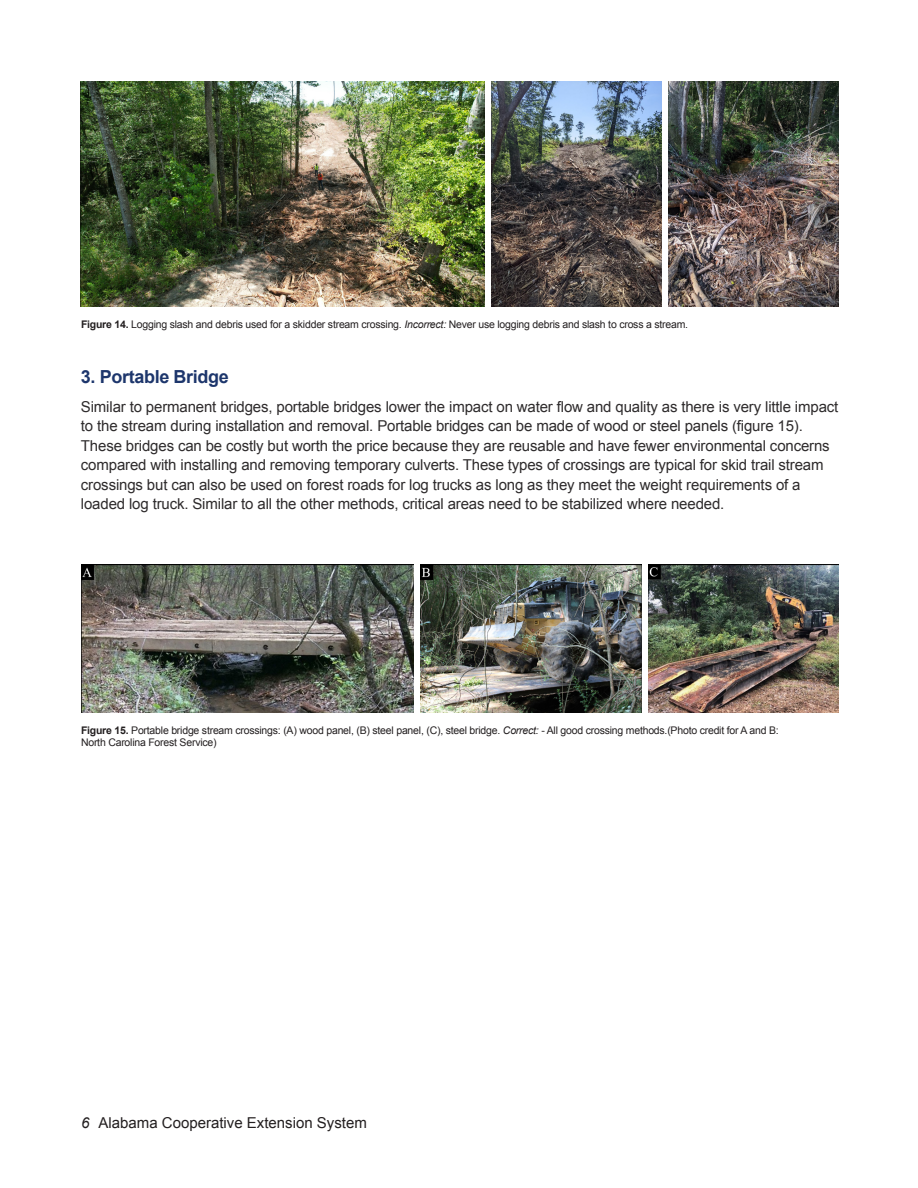
<style>
.page{position:relative;width:918px;height:1188px;background:#fff}
.page>*{position:absolute;margin:0;border:0;box-sizing:border-box;transform-origin:0 0}
.t1{font:700 18px "Arial";letter-spacing:-.02em;color:#1d366c}
.t2{font:15px/19.5px "Arial";letter-spacing:-.01em;color:#2e2b2c}
.t3{font:15px "Arial";color:#231f20}
.t4{font:10.5px/12px "Arial";letter-spacing:-.02em;color:#231f20}
.s1{font-weight:700}
.s2{font-style:italic}
</style>
<div class="page">
<img style="left:81px;top:81px;width:403px;height:226px">
<img style="left:491px;top:81px;width:171px;height:226px">
<img style="left:669px;top:81px;width:170px;height:226px">
<img style="left:81px;top:565px;width:333px;height:147px">
<img style="left:420px;top:565px;width:222px;height:147px">
<img style="left:648px;top:565px;width:191px;height:147px">
<p class="t4" style="left:81px;top:318px;width:609px"><span class="s1">Figure 14.</span> Logging slash and debris used for a skidder stream crossing. <span class="s2">Incorrect:</span> Never use logging debris and slash to cross a stream.</p>
<p class="t1" style="left:81px;top:365px;width:149px">3. Portable Bridge</p>
<p class="t2" style="left:81px;top:397px;width:759px">Similar to permanent bridges, portable bridges lower the impact on water flow and quality as there is very little impact to the stream during installation and removal. Portable bridges can be made of wood or steel panels (figure 15).<br>These bridges can be costly but worth the price because they are reusable and have fewer environmental concerns compared with installing and removing temporary culverts. These types of crossings are typical for skid trail stream crossings but can also be used on forest roads for log trucks as long as they meet the weight requirements of a loaded log truck. Similar to all the other methods, critical areas need to be stabilized where needed.</p>
<p class="t4" style="left:81px;top:724px;width:699px"><span class="s1">Figure 15.</span> Portable bridge stream crossings: (A) wood panel, (B) steel panel, (C), steel bridge. <span class="s2">Correct:</span> - All good crossing methods.(Photo credit for A and B:<br>North Carolina Forest Service)</p>
<p class="t3" style="left:81px;top:1113px;width:287px"><span class="s2">6</span> Alabama Cooperative Extension System</p>
</div>
